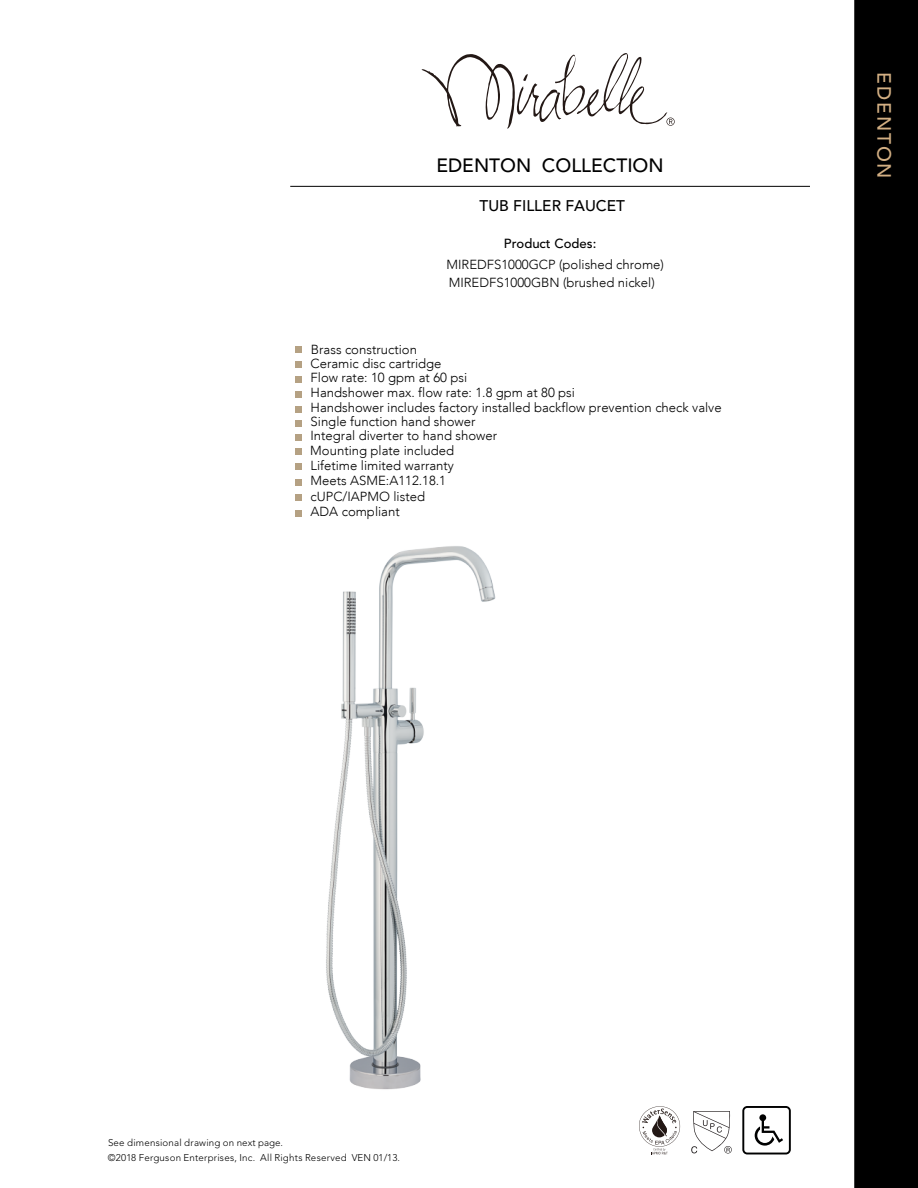
<style>
.page{position:relative;width:918px;height:1188px;background:#fff}
.page>*{position:absolute;margin:0;border:0;box-sizing:border-box;transform-origin:0 0}
.t1{font:500 19.2px "Avenir";color:#000}
.t2{font:500 19.2px "Avenir";letter-spacing:.1em;color:#d3af83}
.t3{font:500 15.3px "Avenir";color:#000}
.t4{font:300 13.2px/15.5px "Avenir LT";color:#000}
.t5{font:500 13.2px "Avenir";color:#000}
.t6{font:300 9.75px/15px "Avenir";letter-spacing:.02em;color:#000}
</style>
<div class="page">
<div style="left:854px;top:0;width:64px;height:1188px;background:#000"></div>
<hr style="left:290px;top:186px;width:520px;height:1px;background:#000">
<svg style="left:691px;top:1111px;width:41px;height:43px"></svg>
<svg style="left:742px;top:1106px;width:49px;height:48px"></svg>
<svg style="left:421px;top:53px;width:254px;height:76px"></svg>
<div style="left:295px;top:346px;width:7px;height:7px;background:#b5a183"></div>
<div style="left:295px;top:376px;width:7px;height:6px;background:#b5a183"></div>
<div style="left:295px;top:391px;width:7px;height:6px;background:#b5a183"></div>
<div style="left:295px;top:406px;width:7px;height:6px;background:#b5a183"></div>
<div style="left:295px;top:434px;width:7px;height:6px;background:#b5a183"></div>
<div style="left:295px;top:463px;width:7px;height:7px;background:#b5a183"></div>
<div style="left:295px;top:479px;width:7px;height:6px;background:#b5a183"></div>
<div style="left:295px;top:494px;width:7px;height:7px;background:#b5a183"></div>
<div style="left:295px;top:510px;width:7px;height:6px;background:#b5a183"></div>
<div style="left:295px;top:361px;width:7px;height:7px;background:#b5a183"></div>
<div style="left:295px;top:448px;width:7px;height:7px;background:#b5a183"></div>
<div style="left:295px;top:420px;width:7px;height:6px;background:#b5a183"></div>
<img style="left:326px;top:546px;width:170px;height:544px">
<svg style="left:639px;top:1106px;width:41px;height:48px"></svg>
<h1 class="t1" style="left:436px;top:155px;width:229px">EDENTON COLLECTION</h1>
<p class="t3" style="left:480px;top:197px;width:147px">TUB FILLER FAUCET</p>
<p class="t5" style="left:504px;top:236px;width:94px">Product Codes:</p>
<p class="t4" style="left:311px;top:342px;width:108px">Brass construction</p>
<p class="t4" style="left:446px;top:256px;width:219px;line-height:17.5px">MIREDFS1000GCP (polished chrome)<br>MIREDFS1000GBN (brushed nickel)</p>
<p class="t4" style="left:311px;top:355px;width:132px">Ceramic disc cartridge</p>
<p class="t4" style="left:311px;top:370px;width:413px;line-height:14.9px">Flow rate: 10 gpm at 60 psi<br>Handshower max. flow rate: 1.8 gpm at 80 psi<br>Handshower includes factory installed backflow prevention check valve</p>
<p class="t4" style="left:311px;top:414px;width:166px">Single function hand shower</p>
<p class="t4" style="left:311px;top:428px;width:188px">Integral diverter to hand shower</p>
<p class="t4" style="left:310px;top:442px;width:145px">Mounting plate included</p>
<p class="t4" style="left:311px;top:458px;width:145px">Lifetime limited warranty<br>Meets ASME:A112.18.1 cUPC/IAPMO listed</p>
<p class="t4" style="left:311px;top:504px;width:91px">ADA compliant</p>
<h1 class="t2" style="left:895px;top:72px;width:108px;rotate:90deg">EDENTON</h1>
<p class="t6" style="left:108px;top:1135px;width:293px">See dimensional drawing on next page.<br>©2018 Ferguson Enterprises, Inc. All Rights Reserved VEN 01/13.</p>
</div>
